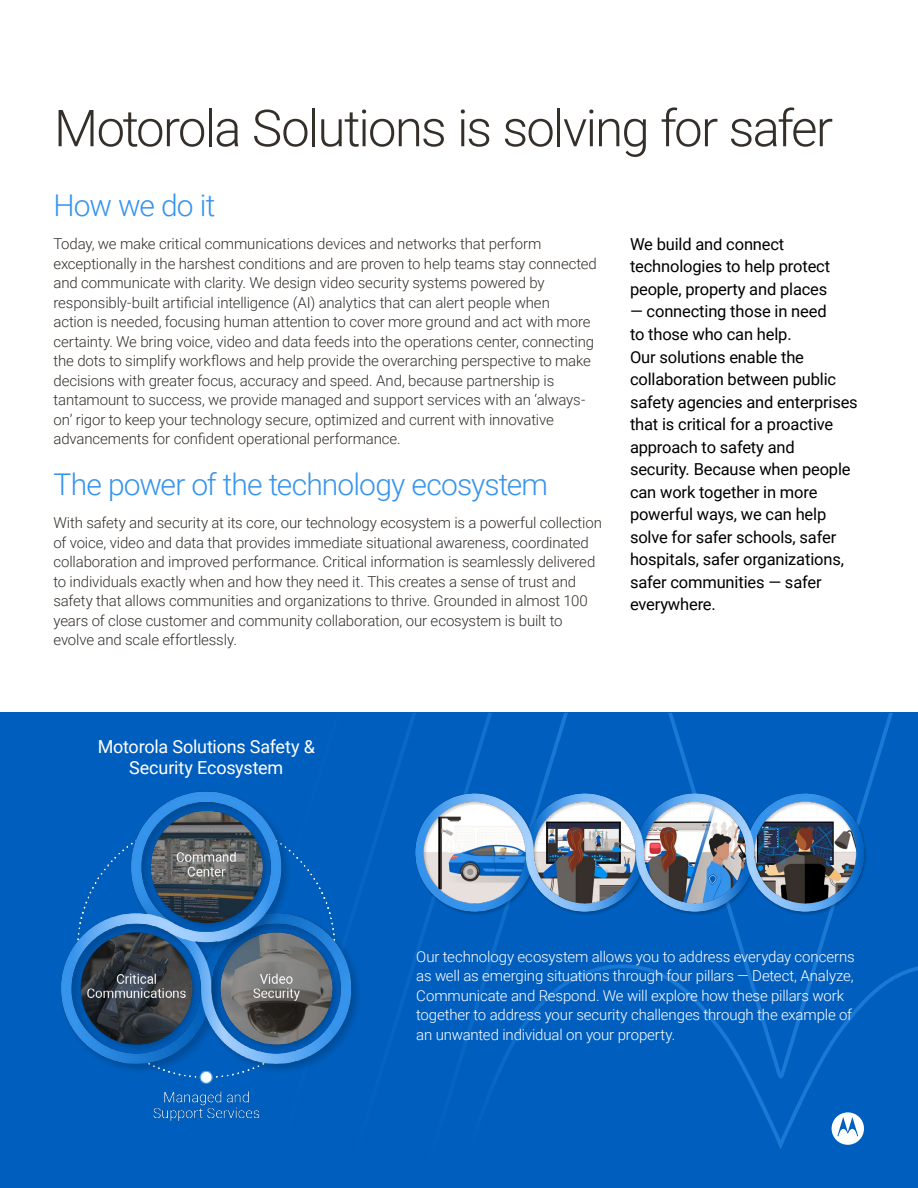
<style>
.page{position:relative;width:918px;height:1188px;background:#fff}
.page>*{position:absolute;margin:0;border:0;box-sizing:border-box;transform-origin:0 0}
.t1{font:300 51px "Roboto";letter-spacing:-.035em;color:#352f2a}
.t2{font:300 30px "Roboto";letter-spacing:-.03em;color:#3694ed}
.t3{font:18px/21px "Roboto";letter-spacing:-.01em;color:#fff;text-align:center}
.t4{font:16.5px/22.5px "Roboto";letter-spacing:-.01em;color:#000}
.t5{font:300 15px/19.5px "Roboto";letter-spacing:-.01em;color:#352f2a}
.t6{font:300 15px/19.5px "Roboto";letter-spacing:-.01em;color:#fff}
</style>
<div class="page">
<div style="left:0;top:713px;width:918px;height:475px;background:#005fbe"></div>
<svg style="left:668px;top:713px;width:225px;height:251px"></svg>
<svg style="left:568px;top:964px;width:350px;height:185px"></svg>
<svg style="left:492px;top:713px;width:76px;height:351px"></svg>
<svg style="left:426px;top:713px;width:66px;height:284px"></svg>
<div style="left:832px;top:1112px;width:32px;height:33px;background:#fff;border-radius:50%"></div>
<svg style="left:837px;top:1117px;width:21px;height:19px"></svg>
<img style="left:61px;top:791px;width:297px;height:330px">
<div style="left:415px;top:793px;width:453px;height:123px;background:#000;opacity:.2"></div>
<img style="left:416px;top:793px;width:448px;height:119px">
<h1 class="t1" style="left:54px;top:92px;width:781px">Motorola Solutions is solving for safer</h1>
<h2 class="t2" style="left:54px;top:185px;width:163px">How we do it</h2>
<p class="t5" style="left:54px;top:234px;width:545px">Today, we make critical communications devices and networks that perform exceptionally in the harshest conditions and are proven to help teams stay connected and communicate with clarity. We design video security systems powered by responsibly-built artificial intelligence (AI) analytics that can alert people when<br>action is needed, focusing human attention to cover more ground and act with more certainty. We bring voice, video and data feeds into the operations center, connecting the dots to simplify workflows and help provide the overarching perspective to make decisions with greater focus, accuracy and speed. And, because partnership is tantamount to success, we provide managed and support services with an ‘always&shy;on’ rigor to keep your technology secure, optimized and current with innovative advancements for confident operational performance.</p>
<h2 class="t2" style="left:54px;top:464px;width:496px">The power of the technology ecosystem</h2>
<p class="t5" style="left:54px;top:513px;width:550px">With safety and security at its core, our technology ecosystem is a powerful collection of voice, video and data that provides immediate situational awareness, coordinated collaboration and improved performance. Critical information is seamlessly delivered to individuals exactly when and how they need it. This creates a sense of trust and safety that allows communities and organizations to thrive. Grounded in almost 100 years of close customer and community collaboration, our ecosystem is built to evolve and scale effortlessly.</p>
<p class="t4" style="left:630px;top:232px;width:202px">We build and connect technologies to help protect people, property and places</p>
<p class="t4" style="left:630px;top:300px;width:229px">— connecting those in need<br>to those who can help.<br>Our solutions enable the collaboration between public safety agencies and enterprises that is critical for a proactive approach to safety and security. Because when people can work together in more powerful ways, we can help solve for safer schools, safer hospitals, safer organizations, safer communities — safer everywhere.</p>
<p class="t3" style="left:98px;top:736px;width:219px">Motorola Solutions Safety &amp;<br>Security Ecosystem</p>
<p class="t6" style="left:416px;top:946px;width:440px">Our technology ecosystem allows you to address everyday concerns as well as emerging situations through four pillars — Detect, Analyze, Communicate and Respond. We will explore how these pillars work together to address your security challenges through the example of an unwanted individual on your property.</p>
</div>
